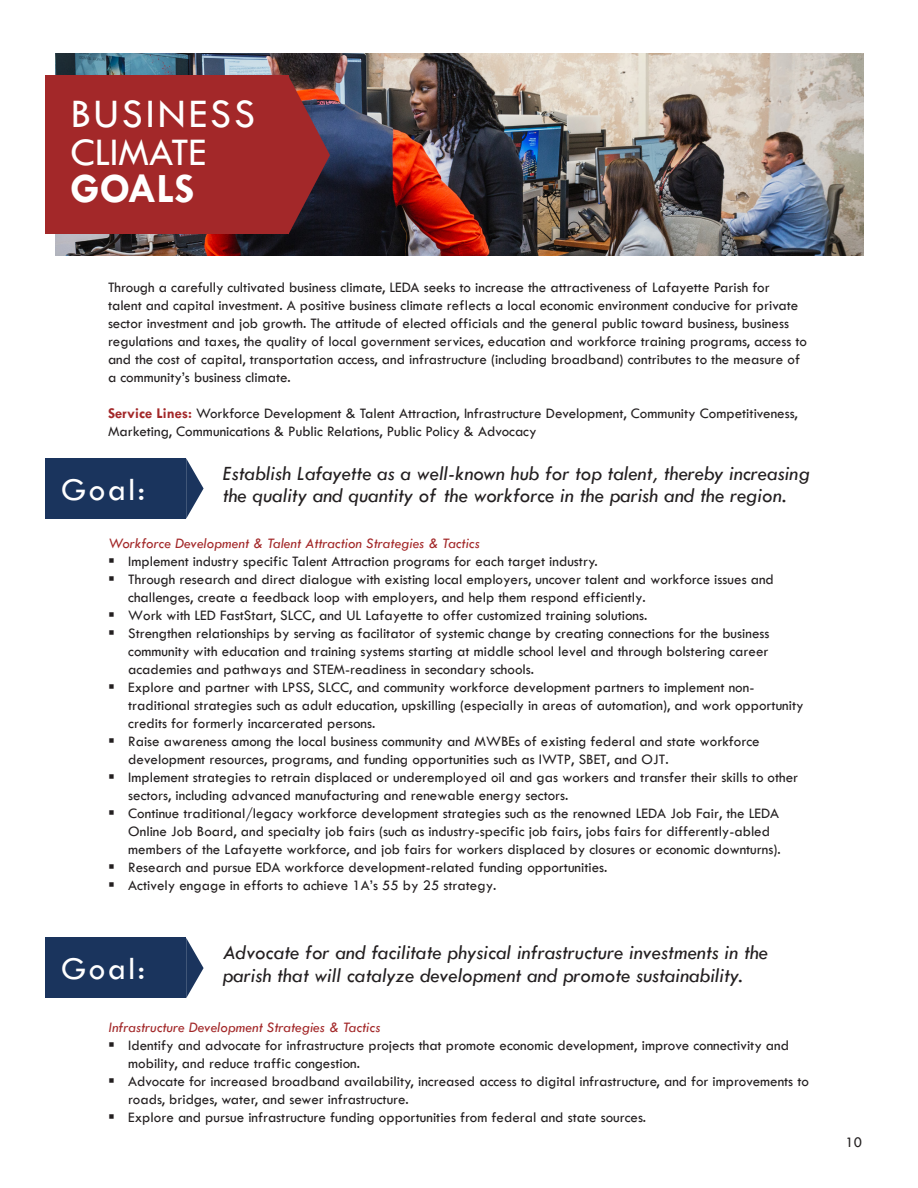
<style>
.page{position:relative;width:918px;height:1188px;background:#fff}
.page>*{position:absolute;margin:0;border:0;box-sizing:border-box;transform-origin:0 0}
.t1{font:42px "Tw Cen";letter-spacing:.07em;color:#fff}
.t2{font:700 42px "Tw Cen";color:#fff}
.t3{font:40.5px "Tw Cen";letter-spacing:-.01em;color:#fff}
.t4{font:33px "Tw Cen";letter-spacing:.07em;color:#fff}
.t5{font:italic 21px "Tw Cen";color:#231f20}
.t6{font:15px/18px "Tw Cen";color:#231f20}
.t7{font:italic 15px "Tw Cen";color:#a32829}
.s1{font-weight:700;color:#a32829}
</style>
<div class="page">
<img style="left:55px;top:53px;width:809px;height:203px">
<div style="left:45px;top:75px;width:243px;height:159px;background:#a32829"></div>
<svg style="left:288px;top:76px;width:42px;height:159px;background:#712b30"></svg>
<div style="left:45px;top:458px;width:141px;height:60px;background:#1a345d"></div>
<svg style="left:186px;top:458px;width:18px;height:61px"></svg>
<div style="left:45px;top:938px;width:141px;height:60px;background:#1a345d"></div>
<svg style="left:186px;top:938px;width:18px;height:60px"></svg>
<p class="t1" style="left:70px;top:89px;width:186px">BUSINESS</p>
<p class="t3" style="left:70px;top:128px;width:137px">CLIMATE</p>
<p class="t2" style="left:70px;top:164px;width:125px">GOALS</p>
<p class="t6" style="left:108px;top:278px;width:701px">Through a carefully cultivated business climate, LEDA seeks to increase the attractiveness of Lafayette Parish for talent and capital investment. A positive business climate reflects a local economic environment conducive for private sector investment and job growth. The attitude of elected officials and the general public toward business, business regulations and taxes, the quality of local government services, education and workforce training programs, access to and the cost of capital, transportation access, and infrastructure (including broadband) contributes to the measure of a community’s business climate.</p>
<p class="t6" style="left:108px;top:404px;width:691px"><span class="s1">Service Lines:</span> Workforce Development &amp; Talent Attraction, Infrastructure Development, Community Competitiveness,<br>Marketing, Communications &amp; Public Relations, Public Policy &amp; Advocacy</p>
<p class="t5" style="left:223px;top:461px;width:589px">Establish Lafayette as a well-known hub for top talent, thereby increasing</p>
<p class="t4" style="left:61px;top:469px;width:85px">Goal:</p>
<p class="t5" style="left:223px;top:483px;width:565px">the quality and quantity of the workforce in the parish and the region.</p>
<p class="t7" style="left:108px;top:534px;width:373px">Workforce Development &amp; Talent Attraction Strategies &amp; Tactics</p>
<p class="t6" style="left:128px;top:552px;width:471px">Implement industry specific Talent Attraction programs for each target industry.</p>
<p class="t6" style="left:128px;top:570px;width:647px">Through research and direct dialogue with existing local employers, uncover talent and workforce issues and challenges, create a feedback loop with employers, and help them respond efficiently.</p>
<p class="t6" style="left:128px;top:606px;width:521px">Work with LED FastStart, SLCC, and UL Lafayette to offer customized training solutions.</p>
<p class="t6" style="left:128px;top:624px;width:643px;text-align:justify">Strengthen relationships by serving as facilitator of systemic change by creating connections for the business community with education and training systems starting at middle school level and through bolstering career academies and pathways and STEM-readiness in secondary schools.</p>
<p class="t6" style="left:128px;top:678px;width:677px">Explore and partner with LPSS, SLCC, and community workforce development partners to implement non&shy;traditional strategies such as adult education, upskilling (especially in areas of automation), and work opportunity credits for formerly incarcerated persons.</p>
<p class="t6" style="left:128px;top:732px;width:633px">Raise awareness among the local business community and MWBEs of existing federal and state workforce development resources, programs, and funding opportunities such as IWTP, SBET, and OJT.</p>
<p class="t6" style="left:128px;top:768px;width:672px">Implement strategies to retrain displaced or underemployed oil and gas workers and transfer their skills to other sectors, including advanced manufacturing and renewable energy sectors.</p>
<p class="t6" style="left:128px;top:804px;width:654px">Continue traditional/legacy workforce development strategies such as the renowned LEDA Job Fair, the LEDA<br>Online Job Board, and specialty job fairs (such as industry-specific job fairs, jobs fairs for differently-abled members of the Lafayette workforce, and job fairs for workers displaced by closures or economic downturns).</p>
<p class="t6" style="left:128px;top:858px;width:481px">Research and pursue EDA workforce development-related funding opportunities.</p>
<p class="t6" style="left:128px;top:876px;width:370px">Actively engage in efforts to achieve 1A’s 55 by 25 strategy.</p>
<p class="t5" style="left:223px;top:940px;width:547px">Advocate for and facilitate physical infrastructure investments in the</p>
<p class="t4" style="left:61px;top:949px;width:85px">Goal:</p>
<p class="t5" style="left:223px;top:963px;width:521px">parish that will catalyze development and promote sustainability.</p>
<p class="t7" style="left:108px;top:1018px;width:274px">Infrastructure Development Strategies &amp; Tactics</p>
<p class="t6" style="left:128px;top:1036px;width:662px">Identify and advocate for infrastructure projects that promote economic development, improve connectivity and mobility, and reduce traffic congestion.</p>
<p class="t6" style="left:128px;top:1072px;width:682px">Advocate for increased broadband availability, increased access to digital infrastructure, and for improvements to roads, bridges, water, and sewer infrastructure.</p>
<p class="t6" style="left:128px;top:1108px;width:519px">Explore and pursue infrastructure funding opportunities from federal and state sources.</p>
<p class="t6" style="left:846px;top:1133px;width:18px">10</p>
</div>
